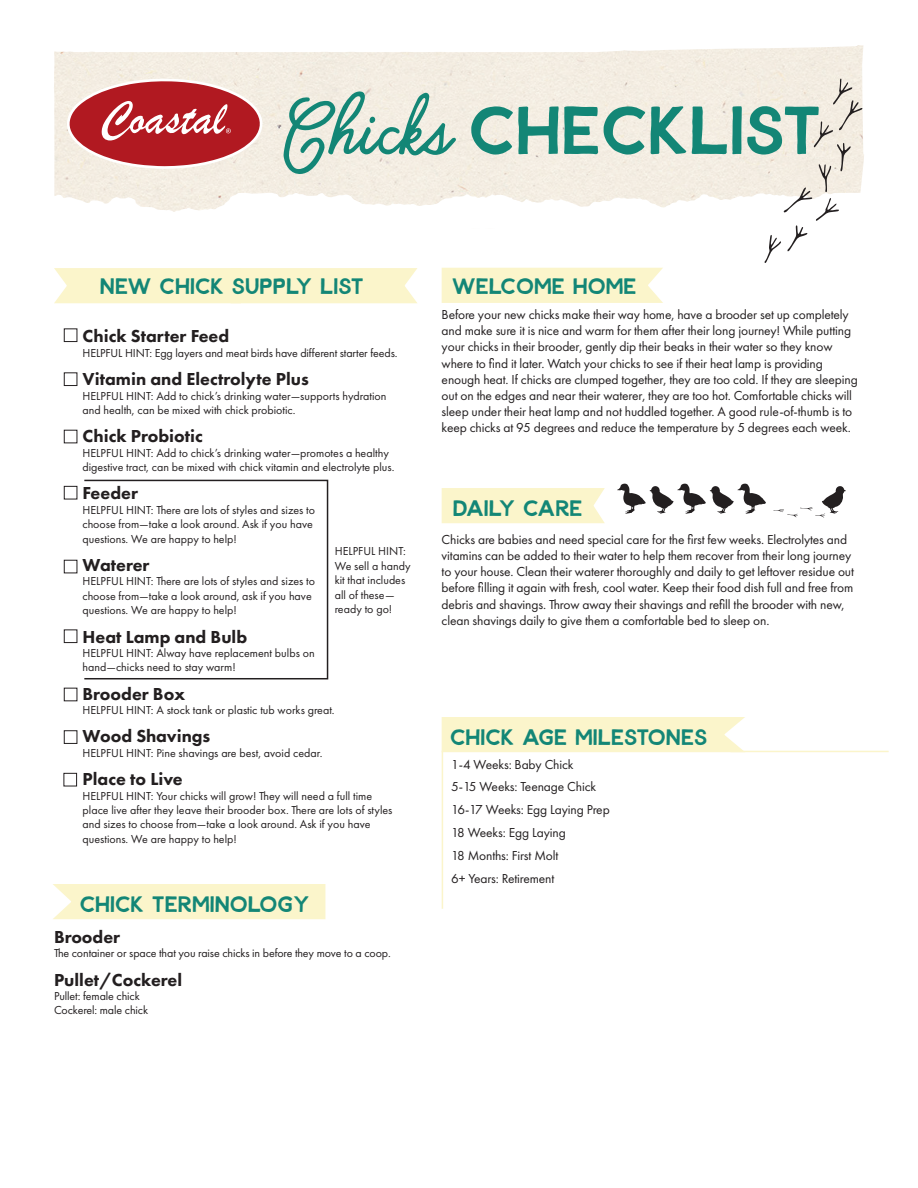
<style>
.page{position:relative;width:918px;height:1188px;background:#fff}
.page>*{position:absolute;margin:0;border:0;box-sizing:border-box;transform-origin:0 0}
.t1{font:68.4px "Bloomsbury Sans";color:#138676}
.t2{font:22.5px "Bloomsbury Sans";color:#138676}
.t3{font:800 18px "Futura PT";color:#231f20}
.t4{font:13.5px/16.2px "Futura PT";letter-spacing:-.01em;color:#231f20}
.t5{font:12px/14.4px "Futura PT";color:#231f20}
.s1{font-family:"Bloomsbury Script";font-size:57px}
</style>
<div class="page">
<div style="left:64px;top:329px;width:13px;height:13px;border:1px solid #231f20"></div>
<div style="left:64px;top:373px;width:13px;height:13px;border:1px solid #231f20"></div>
<div style="left:64px;top:430px;width:13px;height:13px;border:1px solid #231f20"></div>
<div style="left:64px;top:486px;width:13px;height:13px;border:1px solid #231f20"></div>
<div style="left:64px;top:560px;width:13px;height:13px;border:1px solid #231f20"></div>
<div style="left:64px;top:630px;width:13px;height:13px;border:1px solid #231f20"></div>
<div style="left:64px;top:688px;width:13px;height:13px;border:1px solid #231f20"></div>
<div style="left:64px;top:731px;width:13px;height:13px;border:1px solid #231f20"></div>
<div style="left:64px;top:773px;width:13px;height:13px;border:1px solid #231f20"></div>
<div style="left:84px;top:480px;width:244px;height:199px;border:2px solid #231f20"></div>
<div style="left:442px;top:488px;width:163px;height:35px;background:#fbf5cb"></div>
<div style="left:442px;top:717px;width:303px;height:35px;background:#fbf5cb"></div>
<div style="left:53px;top:884px;width:272px;height:35px;background:#fbf5cb"></div>
<hr style="left:442px;top:751px;width:1px;height:158px;background:#fbf5cb">
<hr style="left:731px;top:751px;width:158px;height:1px;background:#fbf5cb">
<img style="left:54px;top:45px;width:810px;height:32px">
<svg style="left:617px;top:484px;width:149px;height:30px"></svg>
<svg style="left:773px;top:486px;width:73px;height:31px"></svg>
<svg style="left:54px;top:77px;width:810px;height:226px"></svg>
<h1 class="t1" style="left:282px;top:91px;width:541px"><span class="s1">Chicks</span> CHECKLIST</h1>
<h2 class="t2" style="left:100px;top:274px;width:265px">NEW CHICK SUPPLY LIST</h2>
<h3 class="t3" style="left:83px;top:325px;width:148px">Chick Starter Feed</h3>
<p class="t5" style="left:83px;top:346px;width:316px">HELPFUL HINT: Egg layers and meat birds have different starter feeds.</p>
<h3 class="t3" style="left:83px;top:368px;width:228px">Vitamin and Electrolyte Plus</h3>
<p class="t5" style="left:83px;top:388px;width:305px">HELPFUL HINT: Add to chick’s drinking water—supports hydration and health, can be mixed with chick probiotic.</p>
<h3 class="t3" style="left:83px;top:425px;width:122px">Chick Probiotic</h3>
<p class="t5" style="left:83px;top:445px;width:313px">HELPFUL HINT: Add to chick’s drinking water—promotes a healthy digestive tract, can be mixed with chick vitamin and electrolyte plus.</p>
<h3 class="t3" style="left:83px;top:482px;width:57px">Feeder</h3>
<p class="t5" style="left:83px;top:503px;width:234px">HELPFUL HINT: There are lots of styles and sizes to choose from—take a look around. Ask if you have questions. We are happy to help!</p>
<h3 class="t3" style="left:83px;top:554px;width:68px">Waterer</h3>
<p class="t5" style="left:83px;top:574px;width:234px">HELPFUL HINT: There are lots of styles and sizes to choose from—take a look around, ask if you have questions. We are happy to help!</p>
<h3 class="t3" style="left:83px;top:625px;width:166px">Heat Lamp and Bulb</h3>
<p class="t5" style="left:83px;top:646px;width:234px">HELPFUL HINT: Alway have replacement bulbs on hand—chicks need to stay warm!</p>
<h3 class="t3" style="left:83px;top:682px;width:104px">Brooder Box</h3>
<p class="t5" style="left:83px;top:703px;width:254px">HELPFUL HINT: A stock tank or plastic tub works great.</p>
<h3 class="t3" style="left:83px;top:725px;width:129px">Wood Shavings</h3>
<p class="t5" style="left:83px;top:746px;width:241px">HELPFUL HINT: Pine shavings are best, avoid cedar.</p>
<h3 class="t3" style="left:83px;top:768px;width:102px">Place to Live</h3>
<p class="t5" style="left:83px;top:788px;width:311px">HELPFUL HINT: Your chicks will grow! They will need a full time place live after they leave their brooder box. There are lots of styles and sizes to choose from—take a look around. Ask if you have questions. We are happy to help!</p>
<p class="t5" style="left:335px;top:544px;width:77px">HELPFUL HINT:<br>We sell a handy kit that includes all of these— ready to go!</p>
<h2 class="t2" style="left:80px;top:891px;width:231px">CHICK TERMINOLOGY</h2>
<h3 class="t3" style="left:54px;top:926px;width:68px">Brooder</h3>
<p class="t5" style="left:54px;top:946px;width:338px">The container or space that you raise chicks in before they move to a coop.</p>
<h3 class="t3" style="left:54px;top:968px;width:130px">Pullet/Cockerel</h3>
<p class="t5" style="left:54px;top:989px;width:96px">Pullet: female chick<br>Cockerel: male chick</p>
<h2 class="t2" style="left:452px;top:273px;width:186px">WELCOME HOME</h2>
<p class="t4" style="left:442px;top:306px;width:418px">Before your new chicks make their way home, have a brooder set up completely and make sure it is nice and warm for them after their long journey! While putting your chicks in their brooder, gently dip their beaks in their water so they know where to find it later. Watch your chicks to see if their heat lamp is providing enough heat. If chicks are clumped together, they are too cold. If they are sleeping out on the edges and near their waterer, they are too hot. Comfortable chicks will sleep under their heat lamp and not huddled together. A good rule-of-thumb is to keep chicks at 95 degrees and reduce the temperature by 5 degrees each week.</p>
<h2 class="t2" style="left:453px;top:495px;width:131px">DAILY CARE</h2>
<p class="t4" style="left:442px;top:531px;width:414px">Chicks are babies and need special care for the first few weeks. Electrolytes and vitamins can be added to their water to help them recover from their long journey to your house. Clean their waterer thoroughly and daily to get leftover residue out before filling it again with fresh, cool water. Keep their food dish full and free from debris and shavings. Throw away their shavings and refill the brooder with new, clean shavings daily to give them a comfortable bed to sleep on.</p>
<h2 class="t2" style="left:450px;top:724px;width:259px">CHICK AGE MILESTONES</h2>
<p class="t4" style="left:451px;top:752px;width:160px;line-height:23px">1-4 Weeks: Baby Chick<br>5-15 Weeks: Teenage Chick<br>16-17 Weeks: Egg Laying Prep<br>18 Weeks: Egg Laying<br>18 Months: First Molt<br>6+ Years: Retirement</p>
</div>
